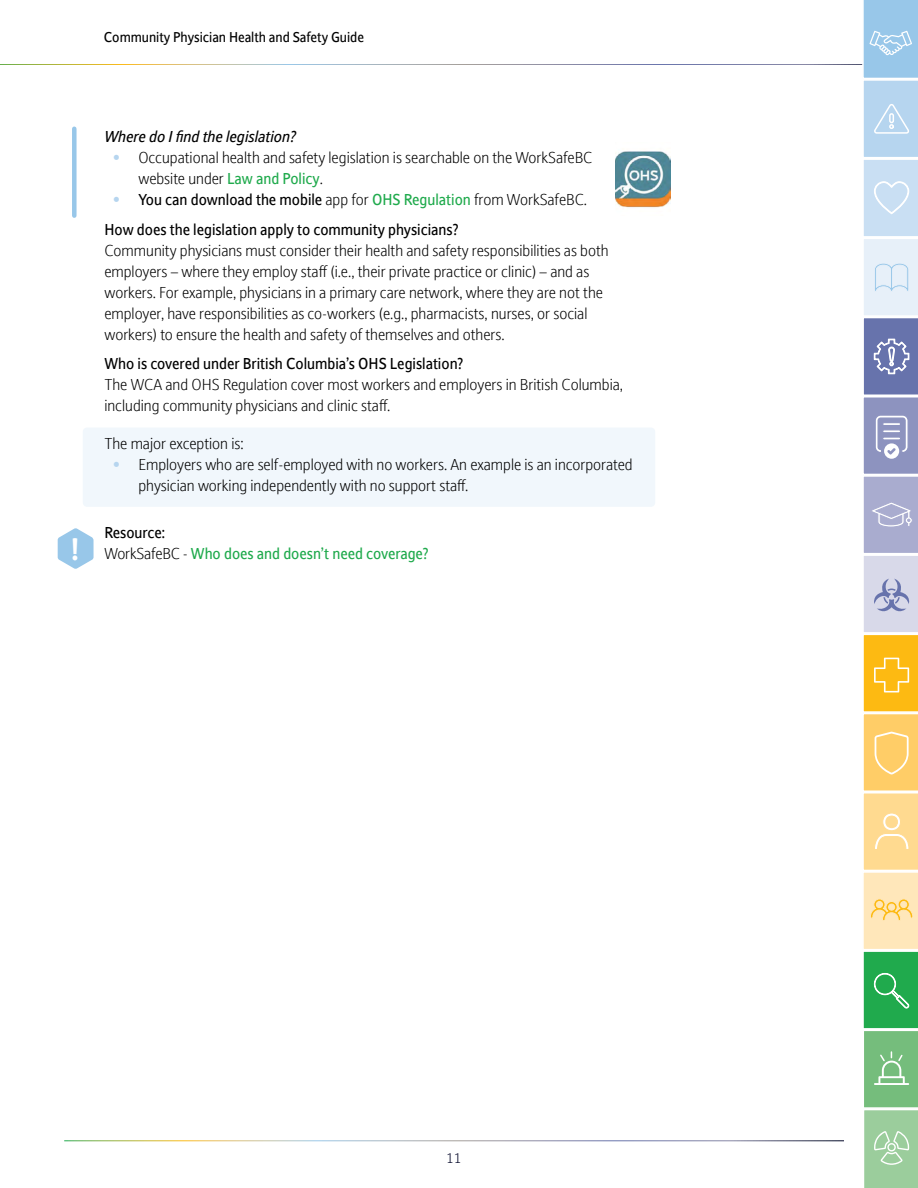
<style>
.page{position:relative;width:918px;height:1188px;background:#fff}
.page>*{position:absolute;margin:0;border:0;box-sizing:border-box;transform-origin:0 0}
.t1{font:300 15px/21px "Stroudley";color:#000}
.t2{font:15px/29.5px "Stroudley";color:#000}
.t3{font:15px/21px "Stroudley";color:#20aa4d}
.t4{font:italic 15px "Stroudley";color:#000}
.t5{font:13.5px "Stroudley";color:#000}
.t6{font:300 13.5px "Stroudley";color:#000426}
.s1{font-weight:400;color:#b6d5ef}
.s2{font-weight:400;color:#20aa4d}
.s3{color:#b6d5ef}
.s4{font-weight:300}
.s5{color:#20aa4d}
.s6{color:#000}
.s7{font-weight:700;font-size:29.25px;color:#fff}
.s8{font-weight:300;color:#000}
</style>
<div class="page">
<div style="left:83px;top:428px;width:572px;height:79px;background:#f1f7fc;border-radius:4px"></div>
<img style="left:615px;top:151px;width:55px;height:57px">
<div style="left:72px;top:129px;width:5px;height:87px;background:#98c7e9"></div>
<svg style="left:862px;top:0;width:56px;height:1188px"></svg>
<svg style="left:58px;top:528px;width:36px;height:41px"></svg>
<p class="t5" style="left:104px;top:28px;width:262px">Community Physician Health and Safety Guide</p>
<p class="t4" style="left:104px;top:126px;width:193px">Where do I find the legislation?</p>
<p class="t1" style="left:138px;top:146px;width:456px;text-indent:-26px"><span class="s1">•</span> Occupational health and safety legislation is searchable on the WorkSafeBC website under <span class="s2">Law and Policy</span>.</p>
<p class="t2" style="left:104px;top:184px;width:484px;text-indent:9px"><span class="s3">•</span> You can download the mobile <span class="s4">app for</span> <span class="s5">OHS Regulation</span> <span class="s4">from WorkSafeBC.<br></span>How does the legislation apply to community physicians?</p>
<p class="t1" style="left:104px;top:239px;width:506px">Community physicians must consider their health and safety responsibilities as both employers – where they employ staff (i.e., their private practice or clinic) – and as workers. For example, physicians in a primary care network, where they are not the employer, have responsibilities as co-workers (e.g., pharmacists, nurses, or social workers) to ensure the health and safety of themselves and others.</p>
<p class="t2" style="left:104px;top:348px;width:360px">Who is covered under British Columbia’s OHS Legislation?</p>
<p class="t1" style="left:104px;top:374px;width:520px">The WCA and OHS Regulation cover most workers and employers in British Columbia, including community physicians and clinic staff.</p>
<p class="t1" style="left:104px;top:433px;width:141px">The major exception is:</p>
<p class="t1" style="left:138px;top:454px;width:496px;text-indent:-26px"><span class="s1">•</span> Employers who are self-employed with no workers. An example is an incorporated physician working independently with no support staff.</p>
<p class="t3" style="left:71px;top:521px;width:359px;text-indent:33px"><span class="s6">Resource:<br></span><span class="s7">!</span> <span class="s8">WorkSafeBC -</span> Who does and doesn’t need coverage?</p>
<p class="t6" style="left:446px;top:1149px;width:16px">11</p>
</div>
